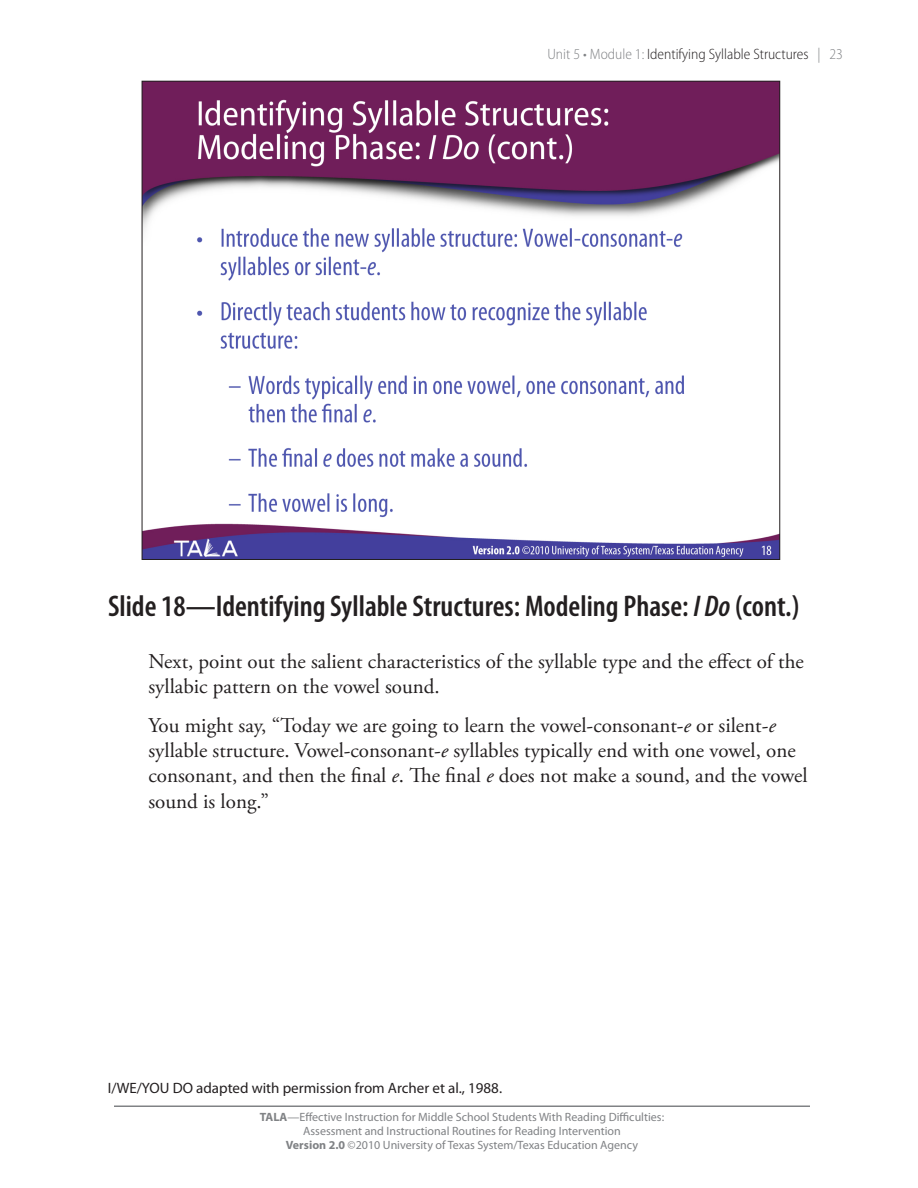
<style>
.page{position:relative;width:918px;height:1188px;background:#fff}
.page>*{position:absolute;margin:0;border:0;box-sizing:border-box;transform-origin:0 0}
.Slide_Name{font:600 condensed 30px "Myriad Pro";color:#231f20}
.Text{font:21px/25.2px "Adobe Garamond Pro";color:#231f20}
.t1{font:15px "Myriad Pro";color:#231f20}
.t2{font:300 semi-condensed 15px "Myriad Pro";color:#231f20}
.t3{font:12px/14.4px "Myriad Pro";color:#808285;text-align:center}
.s1{color:#808285}
.s2{font-style:italic}
.s3{font-weight:700}
</style>
<div class="page">
<hr style="left:114px;top:1106px;width:696px;height:1px;background:#808285">
<img style="left:144px;top:83px;width:634px;height:475px">
<p class="t2" style="left:547px;top:46px;width:297px"><span class="s1">Unit 5 • Module 1:</span> Identifying Syllable Structures <span class="s1">| 23</span></p>
<p class="Slide_Name" style="left:108px;top:587px;width:693px">Slide 18—Identifying Syllable Structures: Modeling Phase: <span class="s2">I Do</span> (cont.)</p>
<p class="Text" style="left:148px;top:650px;width:657px">Next, point out the salient characteristics of the syllable type and the effect of the syllabic pattern on the vowel sound.</p>
<p class="Text" style="left:148px;top:714px;width:661px">You might say, “Today we are going to learn the vowel-consonant-<span class="s2">e</span> or silent-<span class="s2">e </span>syllable structure. Vowel-consonant-<span class="s2">e</span> syllables typically end with one vowel, one consonant, and then the final <span class="s2">e</span>. The final <span class="s2">e</span> does not make a sound, and the vowel sound is long.”</p>
<p class="t1" style="left:108px;top:1080px;width:396px">I/WE/YOU DO adapted with permission from Archer et al., 1988.</p>
<p class="t3" style="left:260px;top:1110px;width:406px"><span class="s3">TALA</span>—Effective Instruction for Middle School Students With Reading Difficulties:<br>Assessment and Instructional Routines for Reading Intervention<br><span class="s3">Version 2.0</span> ©2010 University of Texas System/Texas Education Agency</p>
</div>
